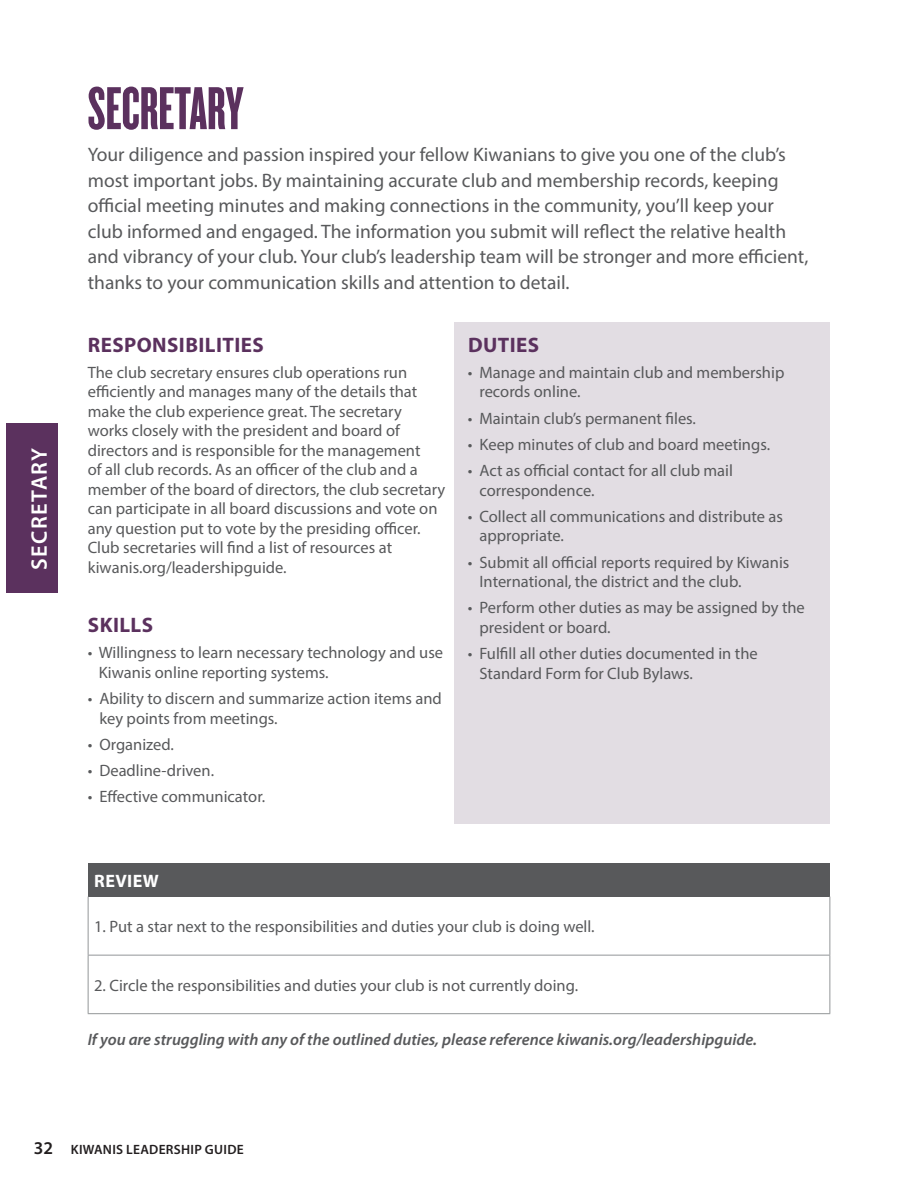
<style>
.page{position:relative;width:918px;height:1188px;background:#fff}
.page>*{position:absolute;margin:0;border:0;box-sizing:border-box;transform-origin:0 0}
.t1{font:63px "Knockout 67 Full Bantamwt";color:#5b315e}
.t2{font:600 22.5px "Myriad Pro";letter-spacing:.06em;color:#fff}
.t3{font:700 21px "Myriad Pro";letter-spacing:.02em;color:#5b315e}
.t4{font:19.5px/25.5px "Myriad Pro";color:#58595b}
.t5{font:700 18px "Myriad Pro";letter-spacing:.02em;color:#fff}
.t6{font:16.5px/19.5px "Myriad Pro";color:#58595b}
.t7{font:italic 600 16.5px "Myriad Pro";color:#58595b}
.t8{font:600 13.5px "Myriad Pro";letter-spacing:.02em;color:#231f20}
.s1{font-size:18px}
</style>
<div class="page">
<div style="left:7px;top:423px;width:51px;height:170px;background:#5b315e"></div>
<div style="left:454px;top:322px;width:376px;height:502px;background:#e2dde3"></div>
<div style="left:88px;top:863px;width:742px;height:34px;background:#58595b"></div>
<hr style="left:88px;top:897px;width:1px;height:58px;background:#939698">
<hr style="left:830px;top:897px;width:1px;height:58px;background:#939698">
<hr style="left:88px;top:955px;width:742px;height:1px;background:#939698">
<hr style="left:88px;top:956px;width:1px;height:57px;background:#939698">
<hr style="left:830px;top:956px;width:1px;height:57px;background:#939698">
<hr style="left:88px;top:1013px;width:742px;height:1px;background:#939698">
<h2 class="t2" style="left:26px;top:570px;width:123px;rotate:-90deg">SECRETARY</h2>
<h1 class="t1" style="left:88px;top:87px;width:157px">SECRETARY</h1>
<p class="t4" style="left:88px;top:143px;width:722px">Your diligence and passion inspired your fellow Kiwanians to give you one of the club’s most important jobs. By maintaining accurate club and membership records, keeping official meeting minutes and making connections in the community, you’ll keep your club informed and engaged. The information you submit will reflect the relative health and vibrancy of your club. Your club’s leadership team will be stronger and more efficient, thanks to your communication skills and attention to detail.</p>
<p class="t3" style="left:88px;top:337px;width:177px">RESPONSIBILITIES</p>
<p class="t6" style="left:88px;top:364px;width:359px">The club secretary ensures club operations run efficiently and manages many of the details that make the club experience great. The secretary works closely with the president and board of directors and is responsible for the management<br>of all club records. As an officer of the club and a member of the board of directors, the club secretary can participate in all board discussions and vote on any question put to vote by the presiding officer.<br>Club secretaries will find a list of resources at kiwanis.org/leadershipguide.</p>
<p class="t3" style="left:88px;top:617px;width:67px">SKILLS</p>
<p class="t6" style="left:99px;top:644px;width:346px;text-indent:-11px">• Willingness to learn necessary technology and use<br>Kiwanis online reporting systems.</p>
<p class="t6" style="left:99px;top:690px;width:344px;text-indent:-12px">• Ability to discern and summarize action items and key points from meetings.</p>
<p class="t6" style="left:88px;top:736px;width:88px">• Organized.</p>
<p class="t6" style="left:88px;top:762px;width:128px">• Deadline-driven.</p>
<p class="t6" style="left:88px;top:788px;width:179px">• Effective communicator.</p>
<p class="t3" style="left:468px;top:337px;width:73px">DUTIES</p>
<p class="t6" style="left:479px;top:364px;width:306px;text-indent:-12px">• Manage and maintain club and membership records online.</p>
<p class="t6" style="left:468px;top:409px;width:230px">• Maintain club’s permanent files.</p>
<p class="t6" style="left:468px;top:436px;width:304px">• Keep minutes of club and board meetings.</p>
<p class="t6" style="left:479px;top:462px;width:255px;text-indent:-12px">• Act as official contact for all club mail correspondence.</p>
<p class="t6" style="left:479px;top:508px;width:305px;text-indent:-12px">• Collect all communications and distribute as appropriate.</p>
<p class="t6" style="left:479px;top:553px;width:311px;text-indent:-12px">• Submit all official reports required by Kiwanis<br>International, the district and the club.</p>
<p class="t6" style="left:479px;top:599px;width:327px;text-indent:-12px">• Perform other duties as may be assigned by the president or board.</p>
<p class="t6" style="left:479px;top:645px;width:280px;text-indent:-12px">• Fulfill all other duties documented in the<br>Standard Form for Club Bylaws.</p>
<p class="t5" style="left:94px;top:874px;width:66px">REVIEW</p>
<p class="t6" style="left:94px;top:918px;width:502px">1. Put a star next to the responsibilities and duties your club is doing well.</p>
<p class="t6" style="left:94px;top:976px;width:485px">2. Circle the responsibilities and duties your club is not currently doing.</p>
<p class="t7" style="left:88px;top:1033px;width:671px">If you are struggling with any of the outlined duties, please reference kiwanis.org/leadershipguide.</p>
<p class="t8" style="left:34px;top:1141px;width:212px"><span class="s1">32</span> KIWANIS LEADERSHIP GUIDE</p>
</div>
